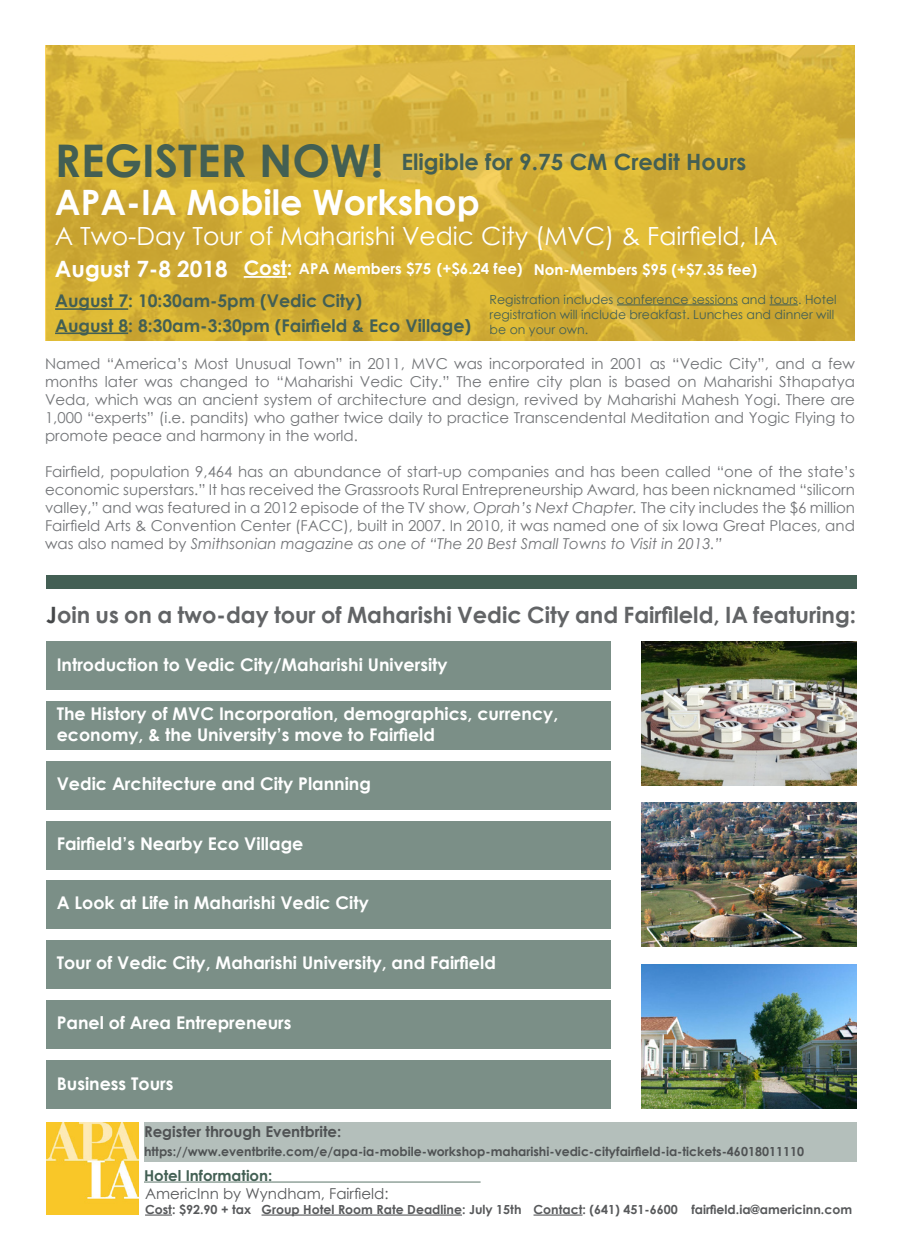
<style>
.page{position:relative;width:900px;height:1260px;background:#fff}
.page>*{position:absolute;margin:0;border:0;box-sizing:border-box;transform-origin:0 0}
.t1{font:700 45px "Century Gothic";color:#435f53}
.t2{font:700 35px "Century Gothic";color:#fff}
.t3{font:25px "Century Gothic";color:#fff}
.t4{font:700 22.5px "Century Gothic";color:#626466}
.t5{font:700 22.5px "Century Gothic";color:#435f54}
.t6{font:700 22.5px "Century Gothic";color:#fff}
.t7{font:700 20px "Century Gothic";color:#fff}
.t8{font:700 17.5px/21px "Century Gothic";color:#fff}
.t9{font:700 17.5px "Century Gothic";color:#435f54}
.t10{font:15px/18px "Century Gothic";color:#727477;text-align:justify}
.t11{font:700 15px "Century Gothic";color:#fff}
.t12{font:15px "Century Gothic";color:#444648}
.t13{font:700 15px "Century Gothic";color:#444648}
.t14{font:700 15px "Century Gothic";color:#436054}
.t15{font:700 12.5px "Century Gothic";color:#444648}
.t16{font:12.5px/15px "Century Gothic";color:#435f54}
.s1{font-style:italic}
.s2{color:#444648}
</style>
<div class="page">
<div style="left:144px;top:1122px;width:713px;height:40px;background:#b4bfbb"></div>
<img style="left:46px;top:1122px;width:93px;height:93px">
<svg style="left:45px;top:45px;width:810px;height:295px;background:#d6b339"></svg>
<div style="left:46px;top:575px;width:811px;height:14px;background:#435f54"></div>
<div style="left:47px;top:641px;width:564px;height:49px;background:#7b8f87"></div>
<div style="left:47px;top:701px;width:564px;height:49px;background:#7b8f87"></div>
<div style="left:47px;top:761px;width:564px;height:49px;background:#7b8f87"></div>
<div style="left:47px;top:821px;width:564px;height:48px;background:#7b8f87"></div>
<div style="left:47px;top:880px;width:564px;height:49px;background:#7b8f87"></div>
<div style="left:47px;top:940px;width:564px;height:49px;background:#7b8f87"></div>
<div style="left:47px;top:1000px;width:564px;height:49px;background:#7b8f87"></div>
<div style="left:47px;top:1060px;width:564px;height:49px;background:#7b8f87"></div>
<img style="left:642px;top:641px;width:215px;height:144px">
<img style="left:642px;top:803px;width:215px;height:144px">
<img style="left:642px;top:965px;width:215px;height:144px">
<hr style="left:55px;top:308px;width:73px;height:2px;background:#435f54">
<hr style="left:55px;top:333px;width:73px;height:1px;background:#435f54">
<hr style="left:244px;top:276px;width:43px;height:2px;background:#fff">
<hr style="left:144px;top:1181px;width:337px;height:2px;background:#7c9187">
<svg style="left:145px;top:1215px;width:27px;height:1px"></svg>
<hr style="left:262px;top:1215px;width:200px;height:1px;background:#444648">
<hr style="left:534px;top:1215px;width:49px;height:1px;background:#444648">
<hr style="left:617px;top:305px;width:121px;height:1px;background:#435f54">
<svg style="left:770px;top:305px;width:28px;height:1px"></svg>
<p class="t1" style="left:55px;top:127px;width:330px">REGISTER NOW!</p>
<p class="t5" style="left:401px;top:145px;width:347px">Eligible for 9.75 CM Credit Hours</p>
<p class="t2" style="left:55px;top:175px;width:426px">APA-IA Mobile Workshop</p>
<p class="t3" style="left:55px;top:218px;width:724px">A Two-Day Tour of Maharishi Vedic City (MVC) &amp; Fairfield, IA</p>
<p class="t6" style="left:55px;top:252px;width:174px">August 7-8 2018</p>
<p class="t7" style="left:244px;top:253px;width:50px">Cost:</p>
<p class="t11" style="left:299px;top:257px;width:225px">APA Members $75 (+$6.24 fee)</p>
<p class="t11" style="left:534px;top:258px;width:225px">Non-Members $95 (+$7.35 fee)</p>
<p class="t9" style="left:55px;top:288px;width:308px">August 7: 10:30am-5pm (Vedic City)</p>
<p class="t9" style="left:55px;top:312px;width:418px">August 8: 8:30am-3:30pm (Fairfield &amp; Eco Village)</p>
<p class="t16" style="left:490px;top:292px;width:349px">Registration includes conference sessions and tours. Hotel registration will include breakfast. Lunches and dinner will be on your own.</p>
<p class="t10" style="left:45px;top:355px;width:812px">Named “America’s Most Unusual Town” in 2011, MVC was incorporated in 2001 as “Vedic City”, and a few months later was changed to “Maharishi Vedic City.” The entire city plan is based on Maharishi Sthapatya Veda, which was an ancient system of architecture and design, revived by Maharishi Mahesh Yogi. There are 1,000 “experts” (i.e. pandits) who gather twice daily to practice Transcendental Meditation and Yogic Flying to promote peace and harmony in the world.</p>
<p class="t10" style="left:45px;top:463px;width:812px">Fairfield, population 9,464 has an abundance of start-up companies and has been called “one of the state’s economic superstars.” It has received the Grassroots Rural Entrepreneurship Award, has been nicknamed “silicorn valley,” and was featured in a 2012 episode of the TV show, <span class="s1">Oprah’s Next Chapter.</span> The city includes the $6 million Fairfield Arts &amp; Convention Center (FACC), built in 2007. In 2010, it was named one of six Iowa Great Places, and was also named by <span class="s1">Smithsonian magazine as one of “The 20 Best Small Towns to Visit in 2013.”</span></p>
<p class="t4" style="left:46px;top:598px;width:812px"><span class="s2">J</span>oin us on a two-day tour of Maharishi Vedic City and Fairfileld, IA featuring:</p>
<p class="t8" style="left:57px;top:654px;width:392px">Introduction to Vedic City/Maharishi University</p>
<p class="t8" style="left:57px;top:702px;width:503px">The History of MVC Incorporation, demographics, currency, economy, &amp; the University’s move to Fairfield</p>
<p class="t8" style="left:57px;top:773px;width:316px">Vedic Architecture and City Planning</p>
<p class="t8" style="left:57px;top:833px;width:248px">Fairfield’s Nearby Eco Village</p>
<p class="t8" style="left:57px;top:891px;width:314px">A Look at Life in Maharishi Vedic City</p>
<p class="t8" style="left:57px;top:951px;width:441px">Tour of Vedic City, Maharishi University, and Fairfield</p>
<p class="t8" style="left:57px;top:1011px;width:236px">Panel of Area Entrepreneurs</p>
<p class="t8" style="left:57px;top:1073px;width:118px">Business Tours</p>
<p class="t13" style="left:144px;top:1120px;width:199px">Register through Eventbrite:</p>
<p class="t15" style="left:144px;top:1142px;width:662px">https://www.eventbrite.com/e/apa-ia-mobile-workshop-maharishi-vedic-cityfairfield-ia-tickets-46018011110</p>
<p class="t14" style="left:144px;top:1164px;width:130px">Hotel Information:</p>
<p class="t15" style="left:145px;top:1200px;width:107px">Cost: $92.90 + tax</p>
<p class="t12" style="left:145px;top:1183px;width:245px">AmericInn by Wyndham, Fairfield:</p>
<p class="t15" style="left:262px;top:1200px;width:592px">Group Hotel Room Rate Deadline: July 15th Contact: (641) 451-6600 fairfield.ia@americinn.com</p>
</div>
